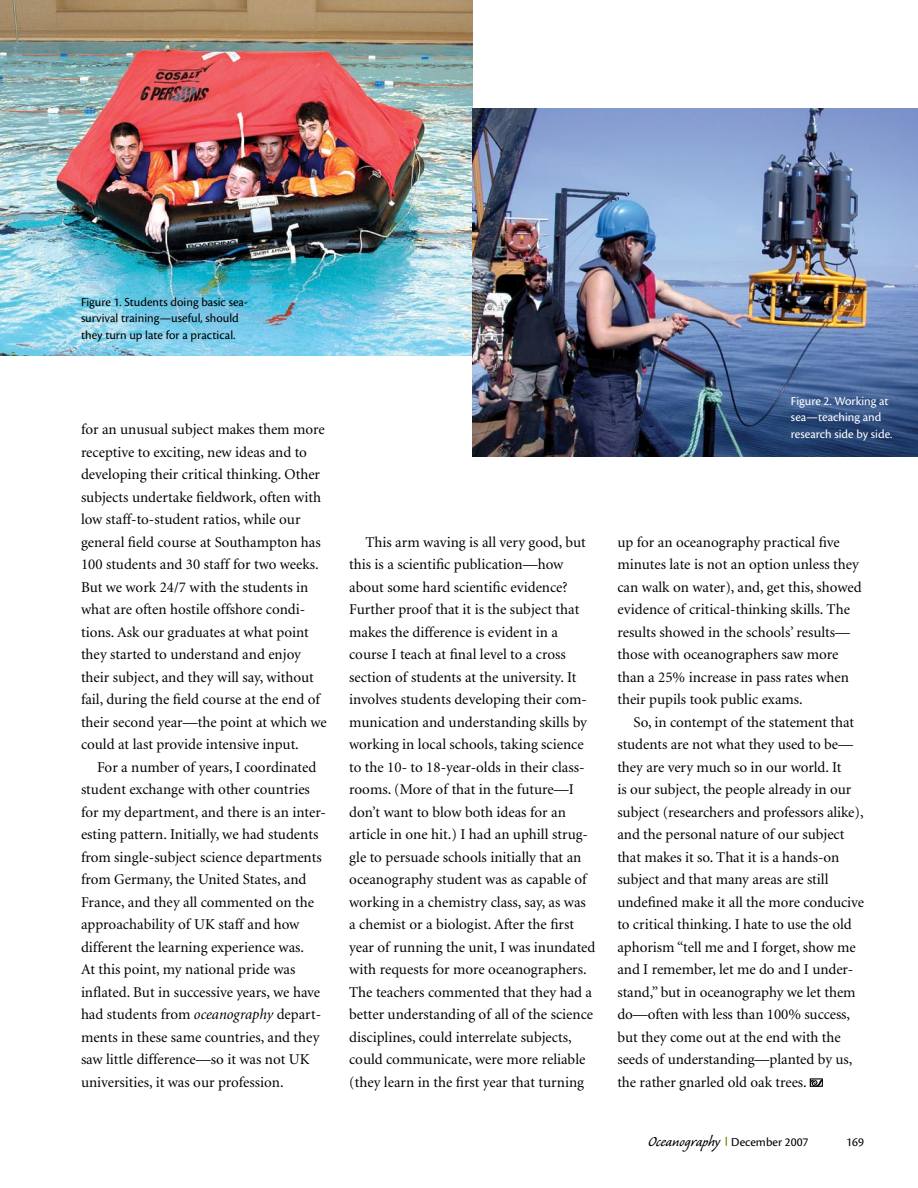
<style>
.page{position:relative;width:918px;height:1188px;background:#fff}
.page>*{position:absolute;margin:0;border:0;box-sizing:border-box;transform-origin:0 0}
.t1{font:18px "Caliban";color:#000}
.t2{font:15px/22.5px "Minion";color:#000}
.t3{font:12.75px/16.5px "Cronos Pro";color:#000}
.t4{font:12.75px/16.5px "Cronos Pro";color:#fff}
.s1{font-style:italic}
.s2{font-family:"Cronos Pro";font-size:12.75px}
</style>
<div class="page">
<svg style="left:812px;top:1080px;width:9px;height:5px"></svg>
<div style="left:810px;top:1078px;width:13px;height:9px;border:1px solid #000"></div>
<img style="left:0;top:0;width:472px;height:356px">
<img style="left:472px;top:108px;width:446px;height:349px">
<p class="t3" style="left:81px;top:294px;width:168px">Figure 1. Students doing basic sea&shy;survival training—useful, should they turn up late for a practical.</p>
<p class="t2" style="left:81px;top:419px;width:247px">for an unusual subject makes them more receptive to exciting, new ideas and to developing their critical thinking. Other subjects undertake fieldwork, often with low staff-to-student ratios, while our general field course at Southampton has 100 students and 30 staff for two weeks.<br>But we work 24/7 with the students in what are often hostile offshore condi&shy;tions. Ask our graduates at what point they started to understand and enjoy their subject, and they will say, without fail, during the field course at the end of their second year—the point at which we could at last provide intensive input.</p>
<p class="t2" style="left:81px;top:756px;width:246px;text-indent:16px">For a number of years, I coordinated student exchange with other countries for my department, and there is an inter&shy;esting pattern. Initially, we had students from single-subject science departments from Germany, the United States, and France, and they all commented on the approachability of UK staff and how different the learning experience was.<br>At this point, my national pride was inflated. But in successive years, we have had students from <span class="s1">oceanography</span> depart&shy;ments in these same countries, and they saw little difference—so it was not UK universities, it was our profession.</p>
<p class="t4" style="left:791px;top:392px;width:103px">Figure 2. Working at sea—teaching and research side by side.</p>
<p class="t2" style="left:349px;top:531px;width:248px;text-indent:16px">This arm waving is all very good, but this is a scientific publication—how about some hard scientific evidence?<br>Further proof that it is the subject that makes the difference is evident in a course I teach at final level to a cross section of students at the university. It involves students developing their com&shy;munication and understanding skills by working in local schools, taking science to the 10- to 18-year-olds in their class&shy;rooms. (More of that in the future—I don’t want to blow both ideas for an article in one hit.) I had an uphill strug&shy;gle to persuade schools initially that an oceanography student was as capable of working in a chemistry class, say, as was a chemist or a biologist. After the first year of running the unit, I was inundated with requests for more oceanographers.<br>The teachers commented that they had a better understanding of all of the science disciplines, could interrelate subjects, could communicate, were more reliable (they learn in the first year that turning</p>
<p class="t2" style="left:617px;top:531px;width:246px">up for an oceanography practical five minutes late is not an option unless they can walk on water), and, get this, showed evidence of critical-thinking skills. The results showed in the schools’ results— those with oceanographers saw more than a 25% increase in pass rates when their pupils took public exams.</p>
<p class="t2" style="left:617px;top:711px;width:248px;text-indent:16px">So, in contempt of the statement that students are not what they used to be— they are very much so in our world. It<br>is our subject, the people already in our subject (researchers and professors alike), and the personal nature of our subject that makes it so. That it is a hands-on subject and that many areas are still undefined make it all the more conducive to critical thinking. I hate to use the old aphorism “tell me and I forget, show me and I remember, let me do and I under&shy;stand,” but in oceanography we let them do—often with less than 100% success, but they come out at the end with the seeds of understanding—planted by us, the rather gnarled old oak trees.</p>
<p class="t1" style="left:648px;top:1132px;width:162px">Oceanography <span class="s2">December 2007</span></p>
<p class="t3" style="left:846px;top:1134px;width:19px">169</p>
</div>
